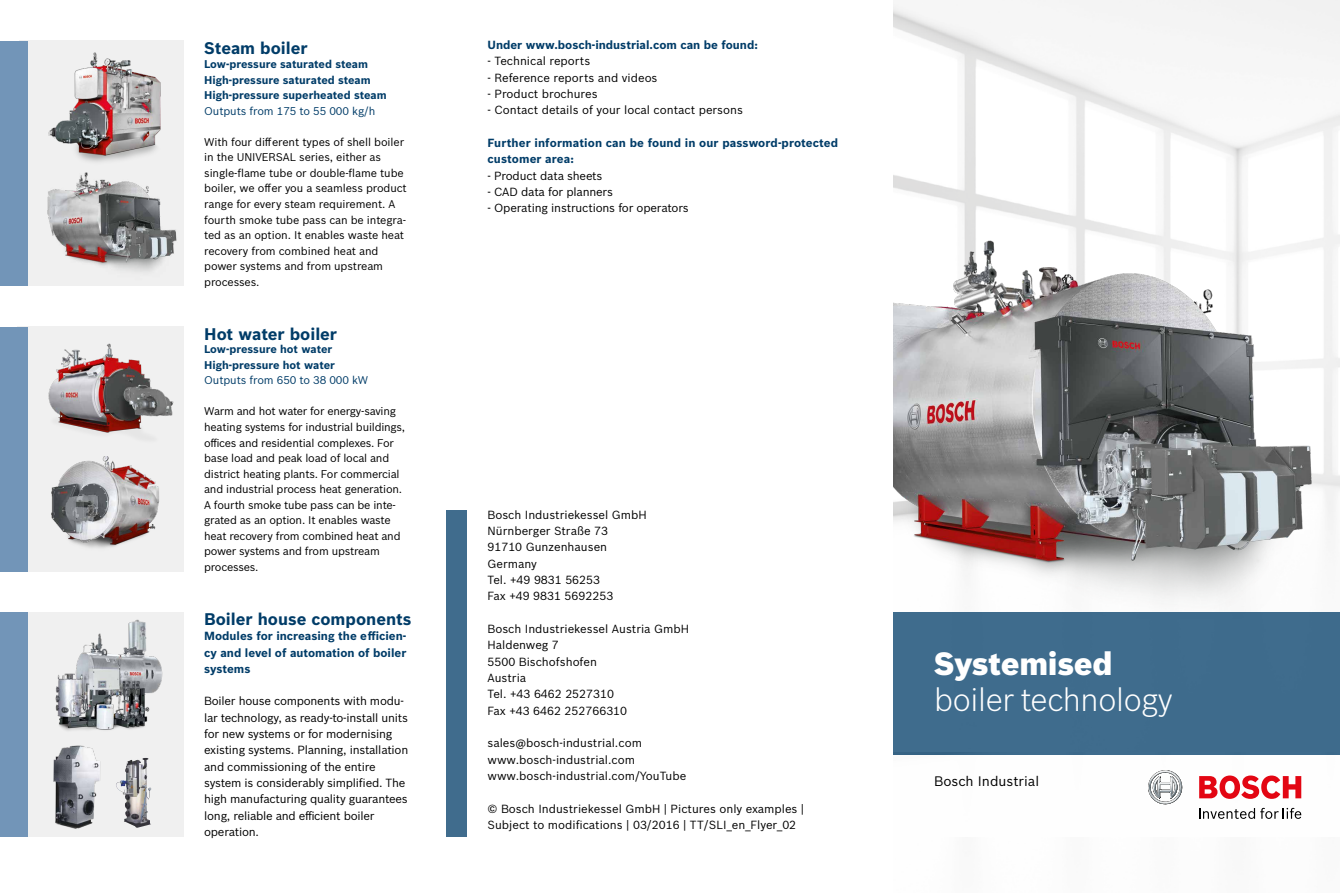
<style>
.page{position:relative;width:1340px;height:893px;background:#fff}
.page>*{position:absolute;margin:0;border:0;box-sizing:border-box;transform-origin:0 0}
.t1{font:300 31.5px "Bosch Sans";letter-spacing:-.01em;color:#fff}
.t2{font:900 31.5px "Bosch Sans";letter-spacing:-.01em;color:#fff}
.t3{font:700 16.5px "Bosch Sans";color:#003c68}
.t4{font:13.5px "Bosch Sans";color:#000}
.t5{font:11.55px/16.4px "Bosch Sans";letter-spacing:-.005em;color:#000}
.t6{font:700 11.55px/16.4px "Bosch Sans";color:#003c68}
.t7{font:10.95px/15.6px "Bosch Sans";letter-spacing:-.02em;color:#000}
.t8{font:700 10.95px/15.6px "Bosch Sans";color:#003c68}
.t9{font:10.95px "Bosch Sans";letter-spacing:-.01em;color:#003c68}
</style>
<div class="page">
<div style="left:17px;top:326px;width:166px;height:245px;background:#f0f0f0"></div>
<div style="left:17px;top:612px;width:166px;height:225px;background:#f0f0f0"></div>
<div style="left:19px;top:41px;width:164px;height:245px;background:#f0f0f0"></div>
<img style="left:893px;top:0;width:446px;height:231px">
<div style="left:446px;top:510px;width:21px;height:327px;background:#406c8d"></div>
<div style="left:0;top:41px;width:28px;height:245px;background:#7295b8"></div>
<div style="left:0;top:327px;width:28px;height:244px;background:#7295b8"></div>
<div style="left:0;top:612px;width:28px;height:225px;background:#7295b8"></div>
<img style="left:48px;top:344px;width:126px;height:89px">
<img style="left:51px;top:456px;width:108px;height:92px">
<img style="left:48px;top:53px;width:113px;height:109px">
<img style="left:47px;top:172px;width:137px;height:113px">
<img style="left:55px;top:620px;width:108px;height:111px">
<img style="left:893px;top:231px;width:446px;height:372px">
<svg style="left:1148px;top:770px;width:34px;height:34px"></svg>
<svg style="left:1199px;top:808px;width:55px;height:11px"></svg>
<svg style="left:1260px;top:808px;width:41px;height:11px"></svg>
<svg style="left:1199px;top:775px;width:102px;height:24px"></svg>
<div style="left:893px;top:612px;width:446px;height:143px;background:#3f6c8d"></div>
<img style="left:53px;top:745px;width:48px;height:84px">
<img style="left:116px;top:758px;width:35px;height:70px">
<h2 class="t3" style="left:204px;top:35px;width:105px">Steam boiler</h2>
<p class="t8" style="left:204px;top:56px;width:184px">Low-pressure saturated steam<br>High-pressure saturated steam<br>High-pressure superheated steam</p>
<p class="t9" style="left:204px;top:103px;width:173px">Outputs from 175 to 55 000 kg/h</p>
<p class="t7" style="left:204px;top:133px;width:204px">With four different types of shell boiler in the UNIVERSAL series, either as single-flame tube or double-flame tube boiler, we offer you a seamless product range for every steam requirement. A fourth smoke tube pass can be integra&shy;ted as an option. It enables waste heat recovery from combined heat and power systems and from upstream processes.</p>
<h2 class="t3" style="left:204px;top:321px;width:134px">Hot water boiler</h2>
<p class="t8" style="left:204px;top:341px;width:132px">Low-pressure hot water<br>High-pressure hot water</p>
<p class="t9" style="left:204px;top:372px;width:166px">Outputs from 650 to 38 000 kW</p>
<p class="t7" style="left:204px;top:403px;width:203px">Warm and hot water for energy-saving heating systems for industrial buildings, offices and residential complexes. For base load and peak load of local and district heating plants. For commercial and industrial process heat generation.<br>A fourth smoke tube pass can be inte&shy;grated as an option. It enables waste heat recovery from combined heat and power systems and from upstream processes.</p>
<h2 class="t3" style="left:204px;top:607px;width:209px">Boiler house components</h2>
<p class="t6" style="left:204px;top:627px;width:204px;text-align:justify">Modules for increasing the efficien&shy;cy and level of automation of boiler systems</p>
<p class="t5" style="left:204px;top:692px;width:206px">Boiler house components with modu&shy;lar technology, as ready-to-install units for new systems or for modernising existing systems. Planning, installation and commissioning of the entire system is considerably simplified. The high manufacturing quality guarantees long, reliable and efficient boiler operation.</p>
<p class="t6" style="left:487px;top:36px;width:272px">Under www.bosch-industrial.com can be found:</p>
<p class="t5" style="left:487px;top:52px;width:104px">- Technical reports</p>
<p class="t5" style="left:487px;top:68px;width:171px">- Reference reports and videos</p>
<p class="t5" style="left:487px;top:85px;width:112px">- Product brochures</p>
<p class="t5" style="left:487px;top:101px;width:257px">- Contact details of your local contact persons</p>
<p class="t6" style="left:487px;top:134px;width:352px">Further information can be found in our password-protected customer area:</p>
<p class="t5" style="left:487px;top:166px;width:116px">- Product data sheets</p>
<p class="t5" style="left:487px;top:183px;width:127px">- CAD data for planners</p>
<p class="t5" style="left:487px;top:199px;width:203px">- Operating instructions for operators</p>
<p class="t5" style="left:487px;top:505px;width:161px">Bosch Industriekessel GmbH<br>Nürnberger Straße 73<br>91710 Gunzenhausen<br>Germany<br>Tel. +49 9831 56253<br>Fax +49 9831 5692253</p>
<p class="t5" style="left:487px;top:620px;width:203px">Bosch Industriekessel Austria GmbH<br>Haldenweg 7<br>5500 Bischofshofen<br>Austria<br>Tel. +43 6462 2527310<br>Fax +43 6462 252766310</p>
<p class="t5" style="left:487px;top:734px;width:200px">sales@bosch-industrial.com www.bosch-industrial.com www.bosch-industrial.com/YouTube</p>
<p class="t5" style="left:487px;top:799px;width:318px">© Bosch Industriekessel GmbH | Pictures only examples |<br>Subject to modifications | 03/2016 | TT/SLI_en_Flyer_02</p>
<h1 class="t2" style="left:934px;top:639px;width:180px">Systemised</h1>
<h1 class="t1" style="left:934px;top:677px;width:240px">boiler technology</h1>
<p class="t4" style="left:934px;top:771px;width:106px">Bosch Industrial</p>
</div>
